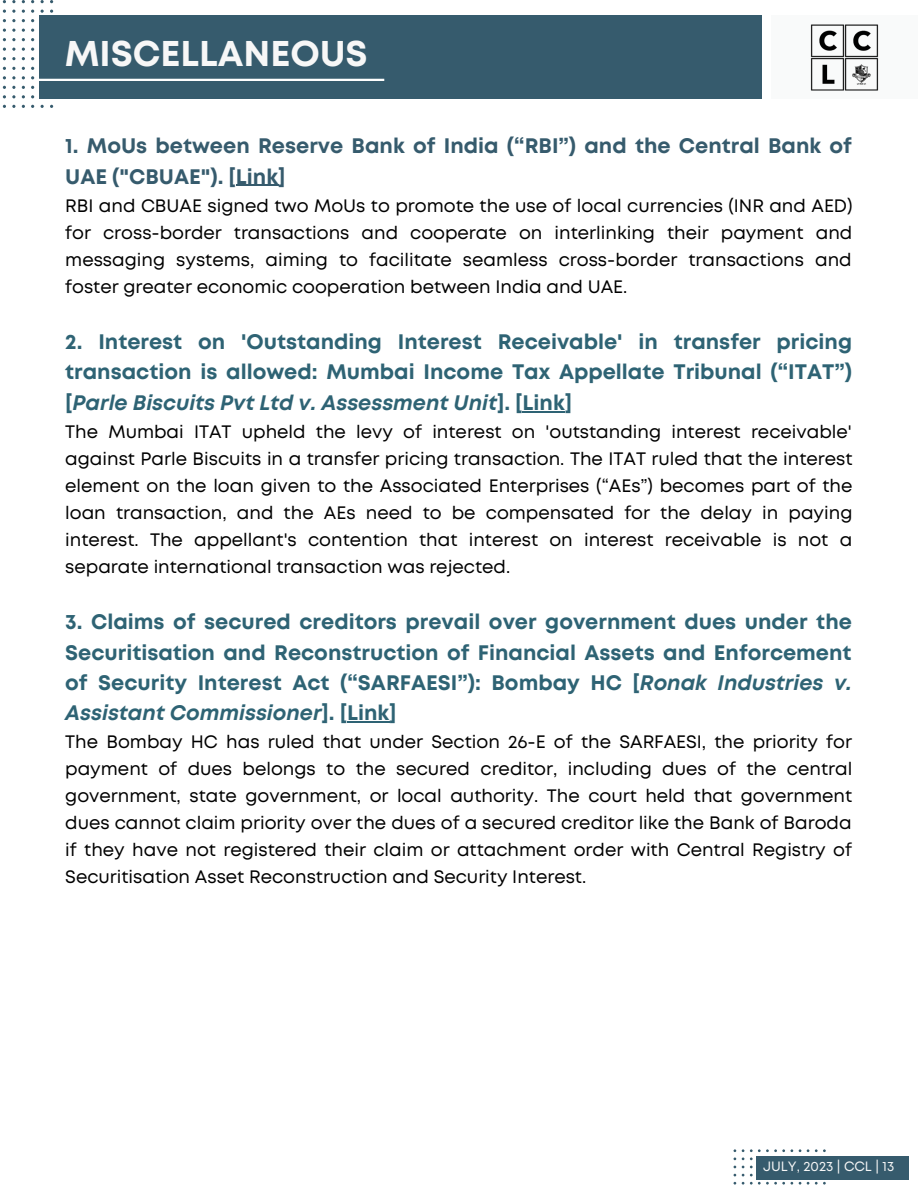
<style>
.page{position:relative;width:918px;height:1188px;background:#fff}
.page>*{position:absolute;margin:0;border:0;box-sizing:border-box;transform-origin:0 0}
.t1{font:700 35.7px "Mont";color:#f7f7f7}
.t2{font:700 21px/30.3px "Mont";color:#2e6374;text-align:justify}
.t3{font:700 21px/30.3px "Mont";color:#365b6d}
.t4{font:18px/27px "Mont";color:#000;text-align:justify}
.t5{font:13.5px "Mont";color:#f7f7f7}
.s1{font-style:italic}
</style>
<div class="page">
<svg style="left:2px;top:0;width:51px;height:108px"></svg>
<div style="left:39px;top:15px;width:722px;height:84px;background:#365b6d"></div>
<hr style="left:39px;top:79px;width:345px;height:2px;background:#fff">
<svg style="left:734px;top:1149px;width:92px;height:36px"></svg>
<div style="left:756px;top:1157px;width:153px;height:23px;background:#365b6d"></div>
<hr style="left:236px;top:185px;width:42px;height:1px;background:#365b6d">
<hr style="left:523px;top:411px;width:42px;height:1px;background:#2e6374">
<hr style="left:347px;top:721px;width:42px;height:2px;background:#2e6374">
<div style="left:771px;top:15px;width:146px;height:84px;background:#f9fafa"></div>
<img style="left:810px;top:24px;width:69px;height:67px">
<p class="t1" style="left:65px;top:40px;width:305px">MISCELLANEOUS</p>
<p class="t3" style="left:65px;top:132px;width:788px">1. MoUs between Reserve Bank of India (“RBI”) and the Central Bank of<br>UAE ("CBUAE"). [Link]</p>
<p class="t4" style="left:65px;top:193px;width:789px">RBI and CBUAE signed two MoUs to promote the use of local currencies (INR and AED) for cross-border transactions and cooperate on interlinking their payment and messaging systems, aiming to facilitate seamless cross-border transactions and foster greater economic cooperation between India and UAE.</p>
<p class="t2" style="left:65px;top:328px;width:788px">2. Interest on 'Outstanding Interest Receivable' in transfer pricing transaction is allowed: Mumbai Income Tax Appellate Tribunal (“ITAT”) [<span class="s1">Parle Biscuits Pvt Ltd v. Assessment Unit</span>]. [Link]</p>
<p class="t4" style="left:65px;top:420px;width:789px">The Mumbai ITAT upheld the levy of interest on 'outstanding interest receivable' against Parle Biscuits in a transfer pricing transaction. The ITAT ruled that the interest element on the loan given to the Associated Enterprises (“AEs”) becomes part of the loan transaction, and the AEs need to be compensated for the delay in paying interest. The appellant's contention that interest on interest receivable is not a separate international transaction was rejected.</p>
<p class="t2" style="left:65px;top:608px;width:788px">3. Claims of secured creditors prevail over government dues under the Securitisation and Reconstruction of Financial Assets and Enforcement of Security Interest Act (“SARFAESI”): Bombay HC [<span class="s1">Ronak Industries v.<br>Assistant Commissioner</span>]. [Link]</p>
<p class="t4" style="left:65px;top:730px;width:789px">The Bombay HC has ruled that under Section 26-E of the SARFAESI, the priority for payment of dues belongs to the secured creditor, including dues of the central government, state government, or local authority. The court held that government dues cannot claim priority over the dues of a secured creditor like the Bank of Baroda if they have not registered their claim or attachment order with Central Registry of Securitisation Asset Reconstruction and Security Interest.</p>
<p class="t5" style="left:763px;top:1161px;width:133px">JULY, 2023 | CCL | 13</p>
</div>
